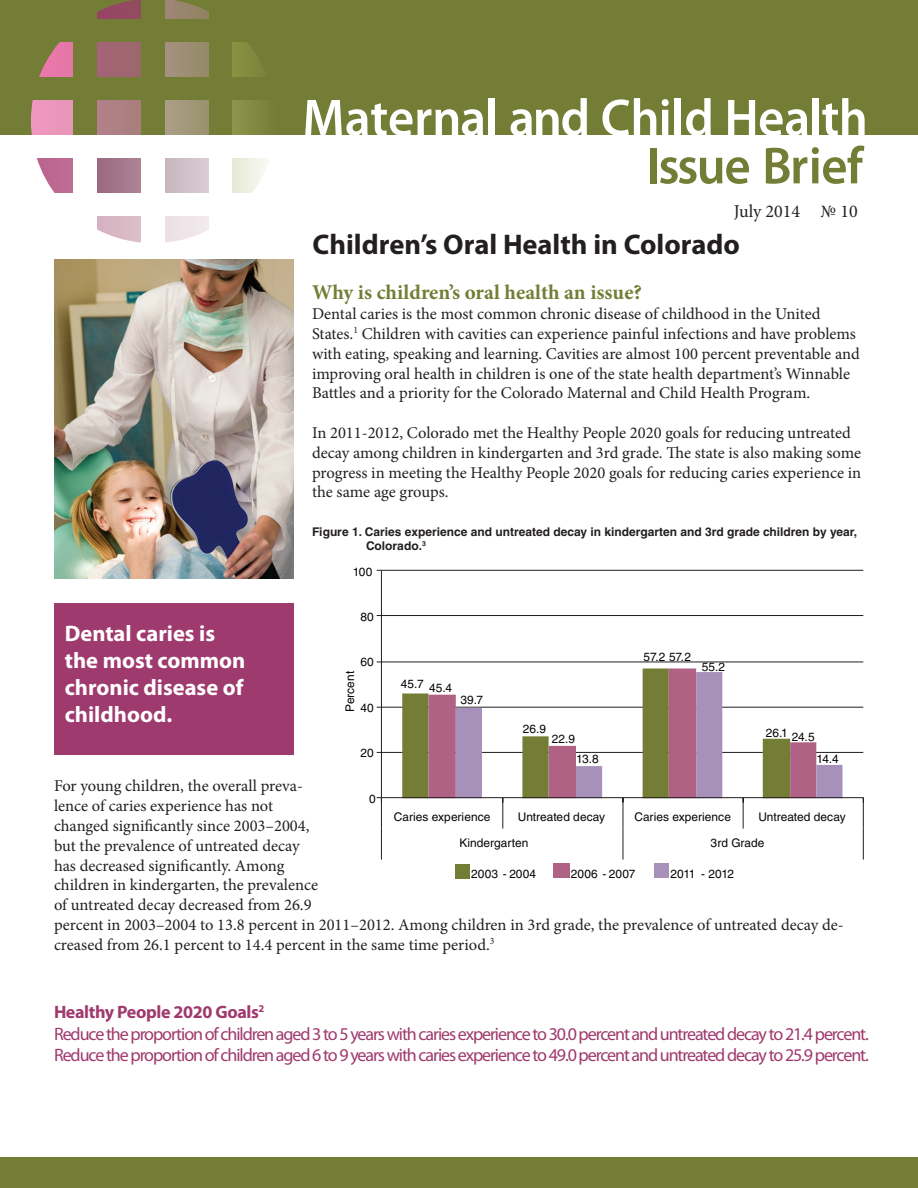
<style>
.page{position:relative;width:918px;height:1188px;background:#fff}
.page>*{position:absolute;margin:0;border:0;box-sizing:border-box;transform-origin:0 0}
.t1{font:600 52.5px "Myriad Pro";letter-spacing:-.01em;color:#fff}
.t2{font:600 52.5px "Myriad Pro";letter-spacing:-.025em;color:#747d36}
.t3{font:700 28.5px "Myriad Pro";color:#231f20}
.t4{font:700 22.5px/27px "Myriad Pro";color:#fff}
.t5{font:700 21px "Minion Pro";color:#747d36}
.t6{font:18px "Myriad Pro";letter-spacing:-.06em;color:#9f3a6e}
.t7{font:700 18px "Myriad Pro";letter-spacing:-.02em;color:#9f3a6e}
.t8{font:18px "Minion Pro";color:#231f20}
.body_text{font:16.5px/19.8px "Minion Pro";color:#231f20}
.t9{font:700 12px/14.4px "Helvetica";color:#231f20}
.t10{font:11.85px "Helvetica";letter-spacing:.005em;color:#050504}
.t11{font:11.85px "Helvetica";letter-spacing:-.03em;color:#050504}
</style>
<div class="page">
<div style="left:0;top:0;width:918px;height:135px;background:#747d36"></div>
<svg style="left:97px;top:0;width:44px;height:19px"></svg>
<svg style="left:165px;top:0;width:43px;height:19px"></svg>
<svg style="left:39px;top:42px;width:34px;height:35px"></svg>
<div style="left:97px;top:42px;width:44px;height:35px;background:#a06571"></div>
<div style="left:165px;top:42px;width:43px;height:35px;background:#9d8e73"></div>
<div style="left:232px;top:42px;width:44px;height:35px;background:#7e883c"></div>
<div style="left:31px;top:100px;width:42px;height:35px;background:#ef98c1"></div>
<div style="left:97px;top:100px;width:44px;height:35px;background:#ae8084"></div>
<div style="left:165px;top:100px;width:43px;height:35px;background:linear-gradient(to right,#ac9e89,#99936d)"></div>
<div style="left:232px;top:100px;width:44px;height:35px;background:#808941"></div>
<svg style="left:37px;top:159px;width:36px;height:34px"></svg>
<div style="left:97px;top:159px;width:44px;height:34px;background:linear-gradient(to right,#9b687f,#ad8396)"></div>
<div style="left:165px;top:159px;width:43px;height:34px;background:#d0c2c9"></div>
<div style="left:232px;top:159px;width:44px;height:34px;background:linear-gradient(to right,#e4e7d2,#fff)"></div>
<svg style="left:97px;top:217px;width:44px;height:26px"></svg>
<svg style="left:165px;top:217px;width:43px;height:26px"></svg>
<div style="left:0;top:1157px;width:918px;height:31px;background:#747d36"></div>
<div style="left:54px;top:603px;width:240px;height:151px;background:#9f3a6e"></div>
<img style="left:54px;top:259px;width:240px;height:319px">
<hr style="left:381px;top:570px;width:482px;height:1px;background:#231f20">
<hr style="left:381px;top:615px;width:482px;height:1px;background:#231f20">
<hr style="left:381px;top:662px;width:482px;height:1px;background:#231f20">
<hr style="left:381px;top:707px;width:482px;height:1px;background:#231f20">
<hr style="left:381px;top:752px;width:482px;height:1px;background:#231f20">
<div style="left:402px;top:693px;width:26px;height:104px;background:#747d36"></div>
<svg style="left:428px;top:668px;width:269px;height:129px;fill:#af6283"></svg>
<svg style="left:456px;top:672px;width:387px;height:125px"></svg>
<hr style="left:381px;top:570px;width:1px;height:228px;background:#231f20">
<hr style="left:381px;top:797px;width:482px;height:1px;background:#231f20">
<hr style="left:863px;top:798px;width:1px;height:31px;background:#231f20">
<hr style="left:743px;top:798px;width:1px;height:31px;background:#231f20">
<hr style="left:623px;top:798px;width:1px;height:31px;background:#231f20">
<hr style="left:503px;top:798px;width:1px;height:31px;background:#231f20">
<hr style="left:381px;top:798px;width:1px;height:31px;background:#231f20">
<hr style="left:863px;top:829px;width:1px;height:31px;background:#231f20">
<hr style="left:623px;top:829px;width:1px;height:31px;background:#231f20">
<hr style="left:381px;top:829px;width:1px;height:31px;background:#231f20">
<div style="left:456px;top:864px;width:14px;height:14px;background:#747d36"></div>
<div style="left:554px;top:863px;width:16px;height:15px;background:#af6283"></div>
<div style="left:655px;top:863px;width:14px;height:15px;background:#a790b9"></div>
<p class="t1" style="left:302px;top:84px;width:567px">Maternal and Child Health</p>
<p class="t2" style="left:646px;top:132px;width:218px">Issue Brief</p>
<p class="t8" style="left:734px;top:199px;width:125px">July 2014 № 10</p>
<p class="t3" style="left:313px;top:225px;width:429px">Children’s Oral Health in Colorado</p>
<p class="t5" style="left:312px;top:278px;width:331px">Why is children’s oral health an issue?</p>
<p class="body_text" style="left:312px;top:304px;width:549px">Dental caries is the most common chronic disease of childhood in the United States.<sup>1</sup> Children with cavities can experience painful infections and have problems with eating, speaking and learning. Cavities are almost 100 percent preventable and improving oral health in children is one of the state health department’s Winnable Battles and a priority for the Colorado Maternal and Child Health Program.</p>
<p class="body_text" style="left:312px;top:423px;width:551px">In 2011-2012, Colorado met the Healthy People 2020 goals for reducing untreated decay among children in kindergarten and 3rd grade. The state is also making some progress in meeting the Healthy People 2020 goals for reducing caries experience in the same age groups.</p>
<p class="t9" style="left:366px;top:524px;width:493px;text-indent:-54px">Figure 1. Caries experience and untreated decay in kindergarten and 3rd grade children by year,<br>Colorado.<sup>3</sup></p>
<p class="t10" style="left:353px;top:565px;width:21px">100</p>
<p class="t4" style="left:65px;top:619px;width:182px">Dental caries is the most common chronic disease of childhood.</p>
<p class="t10" style="left:360px;top:610px;width:15px">80</p>
<p class="t10" style="left:360px;top:655px;width:15px">60</p>
<p class="t10" style="left:343px;top:712px;width:42px;rotate:-90deg">Percent</p>
<p class="t10" style="left:360px;top:701px;width:15px">40</p>
<p class="t10" style="left:360px;top:746px;width:15px">20</p>
<p class="t10" style="left:401px;top:677px;width:24px">45.7</p>
<p class="t10" style="left:429px;top:681px;width:25px">45.4</p>
<p class="t10" style="left:461px;top:693px;width:24px">39.7</p>
<p class="t10" style="left:644px;top:650px;width:49px">57.2 57.2</p>
<p class="t10" style="left:702px;top:660px;width:25px">55.2</p>
<p class="t10" style="left:523px;top:722px;width:25px">26.9</p>
<p class="t10" style="left:766px;top:726px;width:24px">26.1</p>
<p class="t10" style="left:552px;top:732px;width:25px">22.9</p>
<p class="t10" style="left:792px;top:730px;width:24px">24.5</p>
<p class="t10" style="left:576px;top:752px;width:24px">13.8</p>
<p class="t10" style="left:817px;top:752px;width:24px">14.4</p>
<p class="body_text" style="left:54px;top:776px;width:791px">For young children, the overall preva-<br>lence of caries experience has not<br>changed significantly since 2003–2004,<br>but the prevalence of untreated decay<br>has decreased significantly. Among<br>children in kindergarten, the prevalence<br>of untreated decay decreased from 26.9<br>percent in 2003–2004 to 13.8 percent in 2011–2012. Among children in 3rd grade, the prevalence of untreated decay de&shy;creased from 26.1 percent to 14.4 percent in the same time period.<sup>3</sup></p>
<p class="t10" style="left:369px;top:792px;width:8px">0</p>
<p class="t10" style="left:394px;top:810px;width:98px">Caries experience</p>
<p class="t10" style="left:518px;top:810px;width:89px">Untreated decay</p>
<p class="t10" style="left:635px;top:810px;width:98px">Caries experience</p>
<p class="t10" style="left:758px;top:810px;width:89px">Untreated decay</p>
<p class="t10" style="left:459px;top:836px;width:70px">Kindergarten</p>
<p class="t10" style="left:711px;top:836px;width:55px">3rd Grade</p>
<p class="t10" style="left:471px;top:867px;width:66px">2003 - 2004</p>
<p class="t10" style="left:571px;top:867px;width:66px">2006 - 2007</p>
<p class="t11" style="left:671px;top:867px;width:65px">2011 - 2012</p>
<p class="t7" style="left:54px;top:1000px;width:212px">Healthy People 2020 Goals<sup>2</sup></p>
<p class="t6" style="left:54px;top:1022px;width:816px">Reduce the proportion of children aged 3 to 5 years with caries experience to 30.0 percent and untreated decay to 21.4 percent.</p>
<p class="t6" style="left:54px;top:1044px;width:816px">Reduce the proportion of children aged 6 to 9 years with caries experience to 49.0 percent and untreated decay to 25.9 percent.</p>
</div>
